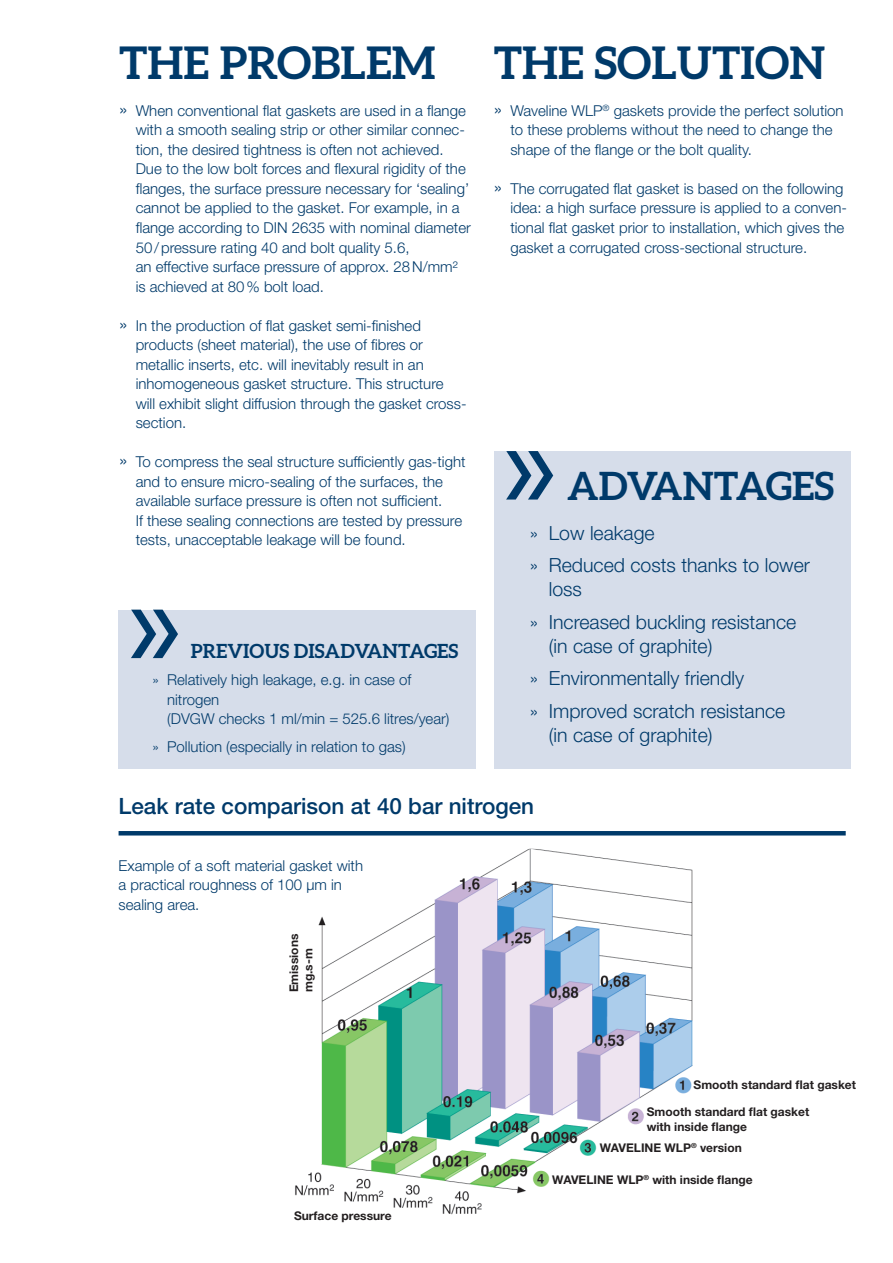
<style>
.page{position:relative;width:893px;height:1263px;background:#fff}
.page>*{position:absolute;margin:0;border:0;box-sizing:border-box;transform-origin:0 0}
.t1{font:700 45px "Aleo";color:#003a6a}
.t2{font:700 39px "Aleo";color:#003a6a}
.t3{font:500 22.5px "Helvetica Neue LT Std";color:#003a6a}
.t4{font:300 19.5px/32.5px "Helvetica Neue LT Std";color:#003a6a}
.t5{font:700 19.5px "Aleo";color:#003a6a}
.t6{font:300 15px/19.5px "Helvetica Neue LT Std";color:#003a6a}
.t7{font:700 12px/14.4px "Helvetica Neue LT Std";color:#231f20}
.s1{font-size:19.5px}
</style>
<div class="page">
<img style="left:295px;top:849px;width:398px;height:366px">
<div style="left:494px;top:451px;width:356px;height:317px;background:#d6ddea"></div>
<svg style="left:506px;top:451px;width:47px;height:48px"></svg>
<div style="left:119px;top:610px;width:357px;height:158px;background:#d6ddea"></div>
<svg style="left:131px;top:610px;width:47px;height:48px"></svg>
<hr style="left:119px;top:831px;width:727px;height:4px;background:#003a6a">
<div style="left:647px;top:1107px;width:166px;height:28px;background:#fff"></div>
<div style="left:600px;top:1143px;width:142px;height:9px;background:#fff"></div>
<div style="left:552px;top:1176px;width:201px;height:8px;background:#fff"></div>
<div style="left:290px;top:926px;width:27px;height:66px;background:#fff"></div>
<div style="left:294px;top:1211px;width:116px;height:19px;background:#fff"></div>
<h1 class="t1" style="left:119px;top:37px;width:318px">THE PROBLEM</h1>
<h1 class="t1" style="left:494px;top:37px;width:333px">THE SOLUTION</h1>
<p class="t6" style="left:136px;top:101px;width:337px;text-indent:-17px"><span class="s1">»</span> When conventional flat gaskets are used in a flange with a smooth sealing strip or other similar connec&shy;tion, the desired tightness is often not achieved.<br>Due to the low bolt forces and flexural rigidity of the flanges, the surface pressure necessary for ‘sealing’ cannot be applied to the gasket. For example, in a flange according to DIN 2635 with nominal diameter 50/pressure rating 40 and bolt quality 5.6,<br>an effective surface pressure of approx. 28N/mm² is achieved at 80% bolt load.</p>
<p class="t6" style="left:136px;top:315px;width:332px;text-indent:-17px"><span class="s1">»</span> In the production of flat gasket semi-finished products (sheet material), the use of fibres or metallic inserts, etc. will inevitably result in an inhomogeneous gasket structure. This structure will exhibit slight diffusion through the gasket cross&shy;section.</p>
<p class="t6" style="left:136px;top:452px;width:331px;text-indent:-17px"><span class="s1">»</span> To compress the seal structure sufficiently gas-tight and to ensure micro-sealing of the surfaces, the available surface pressure is often not sufficient.<br>If these sealing connections are tested by pressure tests, unacceptable leakage will be found.</p>
<p class="t6" style="left:510px;top:101px;width:335px;text-indent:-17px"><span class="s1">»</span> Waveline WLP<sup>®</sup> gaskets provide the perfect solution to these problems without the need to change the shape of the flange or the bolt quality.</p>
<p class="t6" style="left:510px;top:179px;width:338px;text-indent:-17px"><span class="s1">»</span> The corrugated flat gasket is based on the following idea: a high surface pressure is applied to a conven&shy;tional flat gasket prior to installation, which gives the gasket a corrugated cross-sectional structure.</p>
<h2 class="t2" style="left:567px;top:463px;width:269px">ADVANTAGES</h2>
<h3 class="t4" style="left:530px;top:516px;width:282px">» Low leakage<br>» Reduced costs thanks to lower</h3>
<h3 class="t4" style="left:530px;top:573px;width:268px;text-indent:19px">loss<br>» Increased buckling resistance</h3>
<h3 class="t4" style="left:530px;top:629px;width:257px;text-indent:19px">(in case of graphite)<br>» Environmentally friendly<br>» Improved scratch resistance</h3>
<h3 class="t4" style="left:549px;top:718px;width:165px">(in case of graphite)</h3>
<h3 class="t5" style="left:191px;top:640px;width:269px">PREVIOUS DISADVANTAGES</h3>
<p class="t6" style="left:167px;top:670px;width:284px;text-indent:-15px">» Relatively high leakage, e.g. in case of nitrogen<br>(DVGW checks 1 ml/min = 525.6 litres/year)</p>
<p class="t6" style="left:152px;top:737px;width:255px">» Pollution (especially in relation to gas)</p>
<h3 class="t3" style="left:119px;top:792px;width:417px">Leak rate comparison at 40 bar nitrogen</h3>
<p class="t6" style="left:119px;top:855px;width:246px">Example of a soft material gasket with a practical roughness of 100 μm in sealing area.</p>
<p class="t7" style="left:286px;top:992px;width:60px;rotate:-90deg">Emissions mg.s-m</p>
<p class="t7" style="left:294px;top:1208px;width:99px">Surface pressure</p>
<p class="t7" style="left:693px;top:1077px;width:164px">Smooth standard flat gasket</p>
<p class="t7" style="left:647px;top:1104px;width:164px">Smooth standard flat gasket with inside flange</p>
<p class="t7" style="left:600px;top:1140px;width:143px">WAVELINE WLP<sup>®</sup> version</p>
<p class="t7" style="left:552px;top:1172px;width:202px">WAVELINE WLP<sup>®</sup> with inside flange</p>
</div>
